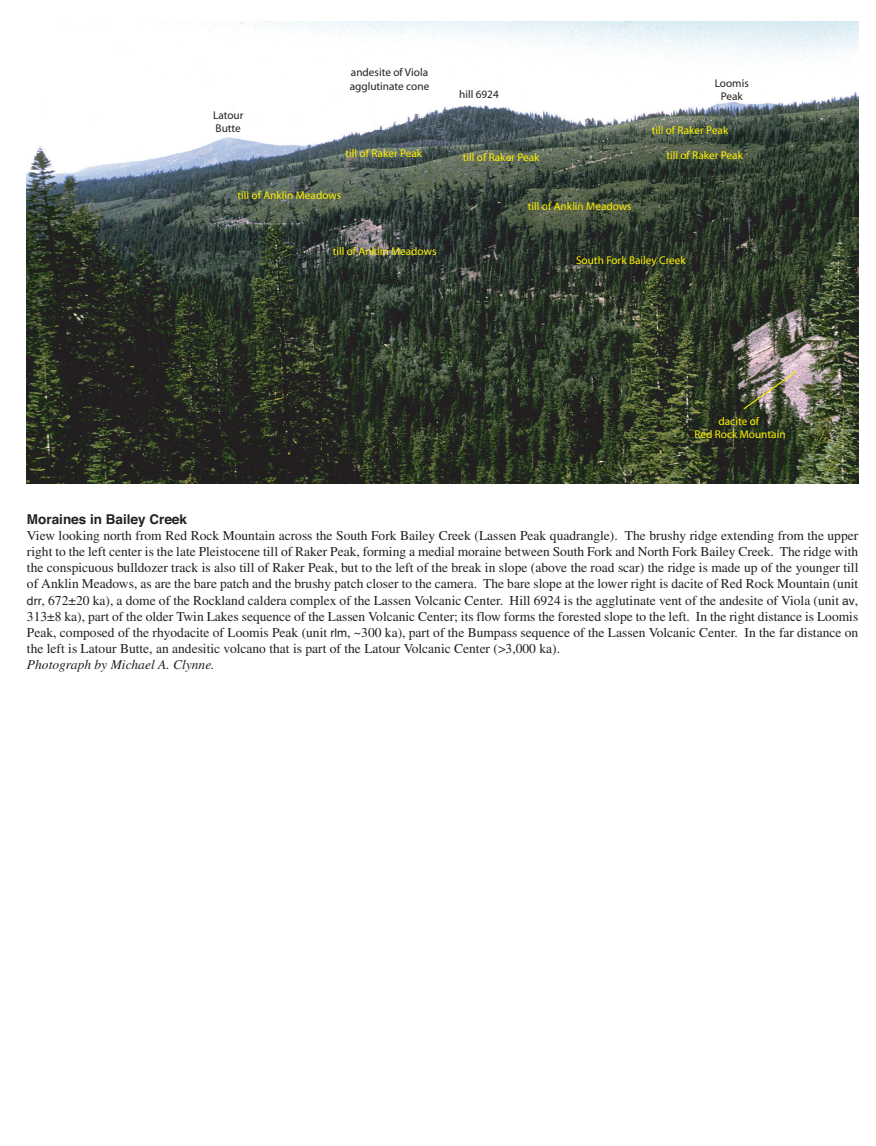
<style>
.page{position:relative;width:876px;height:1146px;background:#fff}
.page>*{position:absolute;margin:0;border:0;box-sizing:border-box;transform-origin:0 0}
.t1{font:13.5px/16.2px "Times";color:#231f20;text-align:justify}
.t2{font:italic 13.5px "Times";color:#231f20}
.t3{font:700 13.5px "Helvetica";color:#231f20}
.t4{font:11.25px/13.5px "Myriad";color:#fff101;text-align:center}
.t5{font:11.25px/13.5px "Myriad";color:#231f20}
.s1{font-family:"Helvetica";font-size:12px}
</style>
<div class="page">
<img style="left:27px;top:21px;width:831px;height:463px">
<svg style="left:742px;top:370px;width:55px;height:40px;background:#817b6d"></svg>
<p class="t5" style="left:213px;top:109px;width:32px">Latour<br>Butte</p>
<p class="t5" style="left:350px;top:67px;width:81px">andesite of Viola agglutinate cone</p>
<p class="t5" style="left:459px;top:88px;width:41px">hill 6924</p>
<p class="t5" style="left:714px;top:77px;width:35px;text-align:center">Loomis<br>Peak</p>
<p class="t4" style="left:651px;top:124px;width:78px">till of Raker Peak</p>
<p class="t4" style="left:345px;top:148px;width:78px">till of Raker Peak</p>
<p class="t4" style="left:463px;top:151px;width:78px">till of Raker Peak</p>
<p class="t4" style="left:666px;top:149px;width:78px">till of Raker Peak</p>
<p class="t4" style="left:237px;top:190px;width:105px">till of Anklin Meadows</p>
<p class="t4" style="left:333px;top:245px;width:105px">till of Anklin Meadows</p>
<p class="t4" style="left:528px;top:200px;width:105px">till of Anklin Meadows</p>
<p class="t4" style="left:576px;top:254px;width:111px">South Fork Bailey Creek</p>
<p class="t4" style="left:694px;top:415px;width:93px">dacite of<br>Red Rock Mountain</p>
<p class="t3" style="left:27px;top:514px;width:161px">Moraines in Bailey Creek</p>
<p class="t1" style="left:27px;top:528px;width:833px">View looking north from Red Rock Mountain across the South Fork Bailey Creek (Lassen Peak quadrangle). The brushy ridge extending from the upper right to the left center is the late Pleistocene till of Raker Peak, forming a medial moraine between South Fork and North Fork Bailey Creek. The ridge with the conspicuous bulldozer track is also till of Raker Peak, but to the left of the break in slope (above the road scar) the ridge is made up of the younger till of Anklin Meadows, as are the bare patch and the brushy patch closer to the camera. The bare slope at the lower right is dacite of Red Rock Mountain (unit <span class="s1">drr</span>, 672±20 ka), a dome of the Rockland caldera complex of the Lassen Volcanic Center. Hill 6924 is the agglutinate vent of the andesite of Viola (unit <span class="s1">av</span>, 313±8 ka), part of the older Twin Lakes sequence of the Lassen Volcanic Center; its flow forms the forested slope to the left. In the right distance is Loomis Peak, composed of the rhyodacite of Loomis Peak (unit <span class="s1">rlm</span>, ~300 ka), part of the Bumpass sequence of the Lassen Volcanic Center. In the far distance on the left is Latour Butte, an andesitic volcano that is part of the Latour Volcanic Center (&gt;3,000 ka).</p>
<p class="t2" style="left:27px;top:660px;width:189px">Photograph by Michael A. Clynne.</p>
</div>
